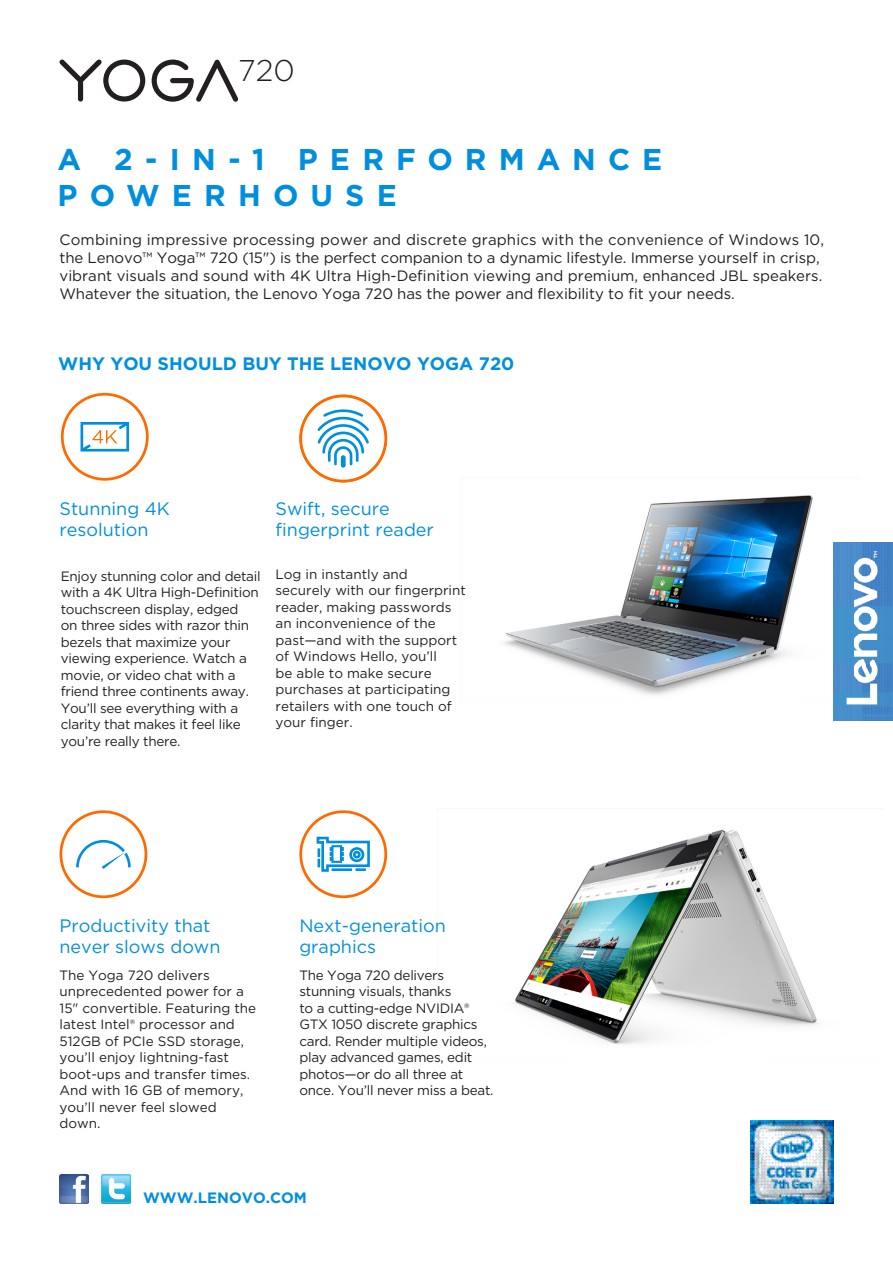
<style>
.page{position:relative;width:893px;height:1263px;background:#fff}
.page>*{position:absolute;margin:0;border:0;box-sizing:border-box;transform-origin:0 0}
.t1{font:700 30px/36px "Gotham";letter-spacing:.405em;color:#008fde}
.t2{font:300 30px "Gotham";color:#231f20}
.t3{font:18px/21px "Gotham";color:#008fde}
.t4{font:700 18px "Gotham";color:#008fde}
.t5{font:15px/18px "Gotham";color:#231f20}
.t6{font:700 15px "Gotham";color:#008fde}
.t7{font:13.5px/16.5px "Gotham";letter-spacing:-.02em;color:#231f20}
.t8{font:13.5px/16.5px "Gotham";color:#231f20}
</style>
<div class="page">
<img style="left:514px;top:829px;width:304px;height:215px">
<img style="left:750px;top:1120px;width:83px;height:83px">
<img style="left:102px;top:1175px;width:28px;height:28px">
<img style="left:60px;top:1175px;width:28px;height:28px">
<div style="left:61px;top:393px;width:88px;height:88px;border:3px solid #ff6a00;border-radius:50%"></div>
<div style="left:60px;top:810px;width:87px;height:88px;border:3px solid #ff6a00;border-radius:50%"></div>
<img style="left:503px;top:495px;width:310px;height:200px">
<img style="left:833px;top:542px;width:60px;height:179px">
<svg style="left:59px;top:60px;width:86px;height:42px"></svg>
<svg style="left:152px;top:60px;width:86px;height:42px"></svg>
<svg style="left:80px;top:422px;width:50px;height:30px"></svg>
<svg style="left:76px;top:839px;width:55px;height:30px"></svg>
<div style="left:299px;top:810px;width:88px;height:88px;border:3px solid #ff6a00;border-radius:50%"></div>
<svg style="left:316px;top:836px;width:54px;height:36px"></svg>
<div style="left:299px;top:395px;width:88px;height:87px;border:3px solid #ff6a00;border-radius:50%"></div>
<svg style="left:315px;top:408px;width:56px;height:61px"></svg>
<p class="t2" style="left:238px;top:51px;width:58px">720</p>
<p class="t1" style="left:58px;top:141px;width:606px">A 2-IN-1 PERFORMANCE<br>POWERHOUSE</p>
<p class="t5" style="left:60px;top:231px;width:766px">Combining impressive processing power and discrete graphics with the convenience of Windows 10, the Lenovo™ Yoga™ 720 (15") is the perfect companion to a dynamic lifestyle. Immerse yourself in crisp, vibrant visuals and sound with 4K Ultra High-Definition viewing and premium, enhanced JBL speakers.<br>Whatever the situation, the Lenovo Yoga 720 has the power and flexibility to fit your needs.</p>
<p class="t4" style="left:58px;top:351px;width:458px">WHY YOU SHOULD BUY THE LENOVO YOGA 720</p>
<p class="t3" style="left:60px;top:498px;width:112px">Stunning 4K resolution</p>
<p class="t7" style="left:61px;top:568px;width:201px">Enjoy stunning color and detail with a 4K Ultra High-Definition touchscreen display, edged<br>on three sides with razor thin bezels that maximize your viewing experience. Watch a movie, or video chat with a friend three continents away.<br>You’ll see everything with a clarity that makes it feel like you’re really there.</p>
<p class="t3" style="left:276px;top:498px;width:160px">Swift, secure fingerprint reader</p>
<p class="t8" style="left:276px;top:566px;width:192px">Log in instantly and securely with our fingerprint reader, making passwords an inconvenience of the past—and with the support of Windows Hello, you’ll<br>be able to make secure purchases at participating retailers with one touch of your finger.</p>
<p class="t3" style="left:60px;top:915px;width:163px">Productivity that never slows down</p>
<p class="t3" style="left:299px;top:915px;width:148px">Next-generation graphics</p>
<p class="t8" style="left:60px;top:966px;width:198px">The Yoga 720 delivers unprecedented power for a<br>15" convertible. Featuring the latest Intel® processor and<br>512GB of PCIe SSD storage, you’ll enjoy lightning-fast boot-ups and transfer times.<br>And with 16 GB of memory, you’ll never feel slowed down.</p>
<p class="t7" style="left:299px;top:966px;width:196px">The Yoga 720 delivers stunning visuals, thanks<br>to a cutting-edge NVIDIA®<br>GTX 1050 discrete graphics card. Render multiple videos, play advanced games, edit photos—or do all three at once. You’ll never miss a beat.</p>
<p class="t6" style="left:143px;top:1188px;width:165px">WWW.LENOVO.COM</p>
</div>
